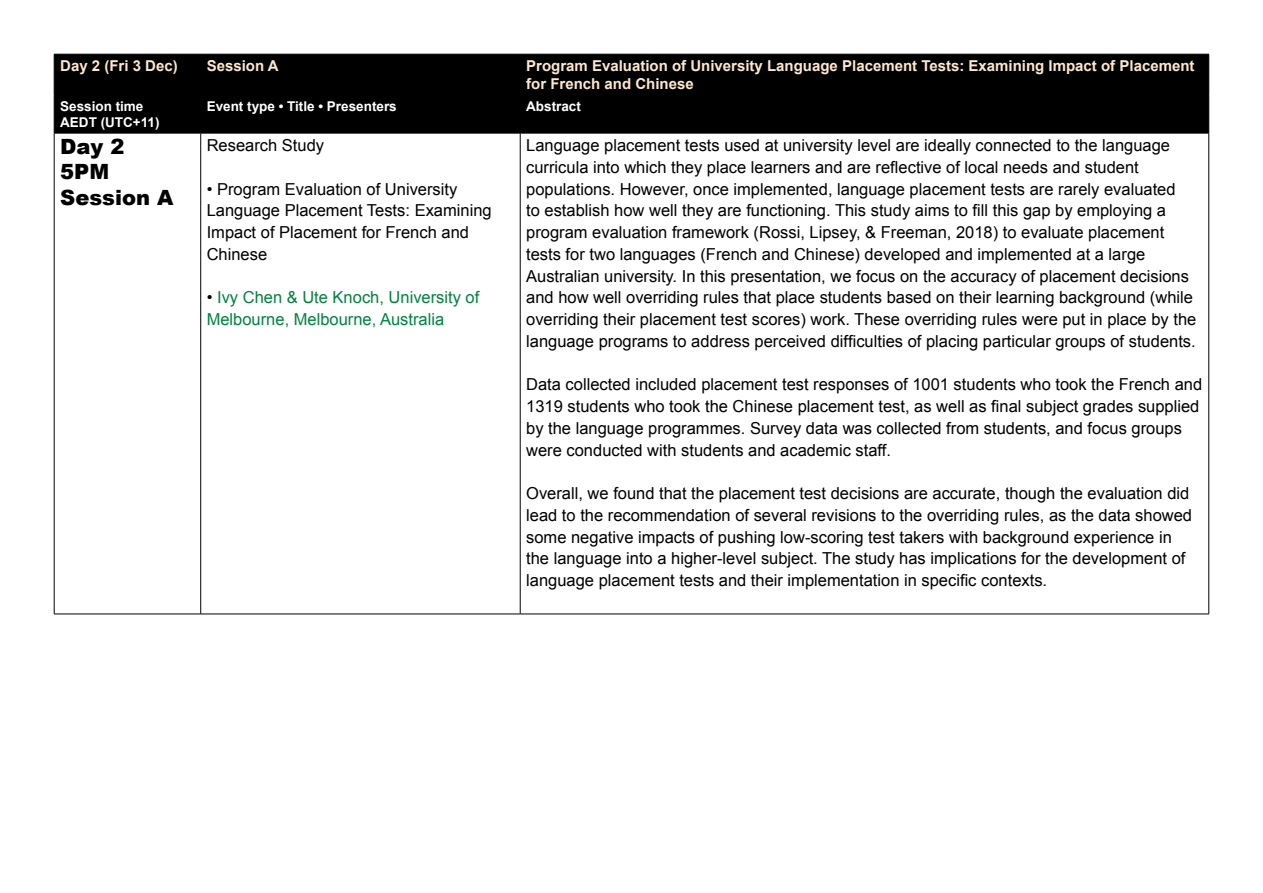
<style>
.page{position:relative;width:1263px;height:893px;background:#fff}
.page>*{position:absolute;margin:0;border:0;box-sizing:border-box;transform-origin:0 0}
.t1{font:900 21px/25.2px "Arial";color:#000}
.t2{font:16.5px/21.8px "Arial";color:#000}
.t3{font:16.5px/21.8px "Arial";color:#00823f}
.t4{font:700 15px/18px "Arial";color:#fde7ce}
.t5{font:700 13.5px/16.2px "Arial";color:#fff}
.s1{color:#000}
</style>
<div class="page">
<div style="left:55px;top:55px;width:1153px;height:78px;background:#000"></div>
<hr style="left:54px;top:54px;width:147px;height:1px;background:#000">
<hr style="left:54px;top:54px;width:1px;height:41px;background:#000">
<hr style="left:201px;top:54px;width:319px;height:1px;background:#000">
<hr style="left:200px;top:54px;width:1px;height:41px;background:#000">
<hr style="left:520px;top:54px;width:689px;height:1px;background:#000">
<hr style="left:520px;top:54px;width:1px;height:41px;background:#000">
<hr style="left:1208px;top:54px;width:1px;height:41px;background:#000">
<hr style="left:54px;top:95px;width:147px;height:1px;background:#000">
<hr style="left:54px;top:95px;width:1px;height:38px;background:#000">
<hr style="left:201px;top:95px;width:319px;height:1px;background:#000">
<hr style="left:200px;top:95px;width:1px;height:38px;background:#000">
<hr style="left:520px;top:95px;width:689px;height:1px;background:#000">
<hr style="left:520px;top:95px;width:1px;height:38px;background:#000">
<hr style="left:1208px;top:95px;width:1px;height:38px;background:#000">
<hr style="left:54px;top:133px;width:147px;height:1px;background:#000">
<hr style="left:54px;top:133px;width:1px;height:481px;background:#000">
<hr style="left:201px;top:133px;width:319px;height:1px;background:#000">
<hr style="left:200px;top:133px;width:1px;height:481px;background:#000">
<hr style="left:520px;top:133px;width:689px;height:1px;background:#000">
<hr style="left:520px;top:133px;width:1px;height:481px;background:#000">
<hr style="left:1208px;top:133px;width:1px;height:481px;background:#000">
<hr style="left:54px;top:614px;width:147px;height:1px;background:#000">
<hr style="left:201px;top:614px;width:319px;height:1px;background:#000">
<hr style="left:520px;top:614px;width:689px;height:1px;background:#000">
<p class="t4" style="left:60px;top:57px;width:119px">Day 2 (Fri 3 Dec)</p>
<p class="t4" style="left:207px;top:57px;width:73px">Session A</p>
<p class="t4" style="left:526px;top:57px;width:670px">Program Evaluation of University Language Placement Tests: Examining Impact of Placement for French and Chinese</p>
<p class="t5" style="left:60px;top:99px;width:101px">Session time<br>AEDT (UTC+11)</p>
<p class="t5" style="left:207px;top:99px;width:192px">Event type • Title • Presenters</p>
<p class="t5" style="left:526px;top:99px;width:56px">Abstract</p>
<p class="t1" style="left:60px;top:133px;width:115px">Day 2<br>5PM<br>Session A</p>
<p class="t2" style="left:207px;top:135px;width:119px">Research Study</p>
<p class="t2" style="left:526px;top:135px;width:672px">Language placement tests used at university level are ideally connected to the language curricula into which they place learners and are reflective of local needs and student populations. However, once implemented, language placement tests are rarely evaluated<br>to establish how well they are functioning. This study aims to fill this gap by employing a program evaluation framework (Rossi, Lipsey, &amp; Freeman, 2018) to evaluate placement tests for two languages (French and Chinese) developed and implemented at a large Australian university. In this presentation, we focus on the accuracy of placement decisions and how well overriding rules that place students based on their learning background (while overriding their placement test scores) work. These overriding rules were put in place by the language programs to address perceived difficulties of placing particular groups of students.</p>
<p class="t2" style="left:526px;top:374px;width:677px">Data collected included placement test responses of 1001 students who took the French and 1319 students who took the Chinese placement test, as well as final subject grades supplied by the language programmes. Survey data was collected from students, and focus groups were conducted with students and academic staff.</p>
<p class="t2" style="left:526px;top:483px;width:667px">Overall, we found that the placement test decisions are accurate, though the evaluation did lead to the recommendation of several revisions to the overriding rules, as the data showed some negative impacts of pushing low-scoring test takers with background experience in the language into a higher-level subject. The study has implications for the development of language placement tests and their implementation in specific contexts.</p>
<p class="t2" style="left:207px;top:178px;width:286px">• Program Evaluation of University<br>Language Placement Tests: Examining<br>Impact of Placement for French and<br>Chinese</p>
<p class="t3" style="left:207px;top:287px;width:274px"><span class="s1">•</span> Ivy Chen &amp; Ute Knoch, University of<br>Melbourne, Melbourne, Australia</p>
</div>
